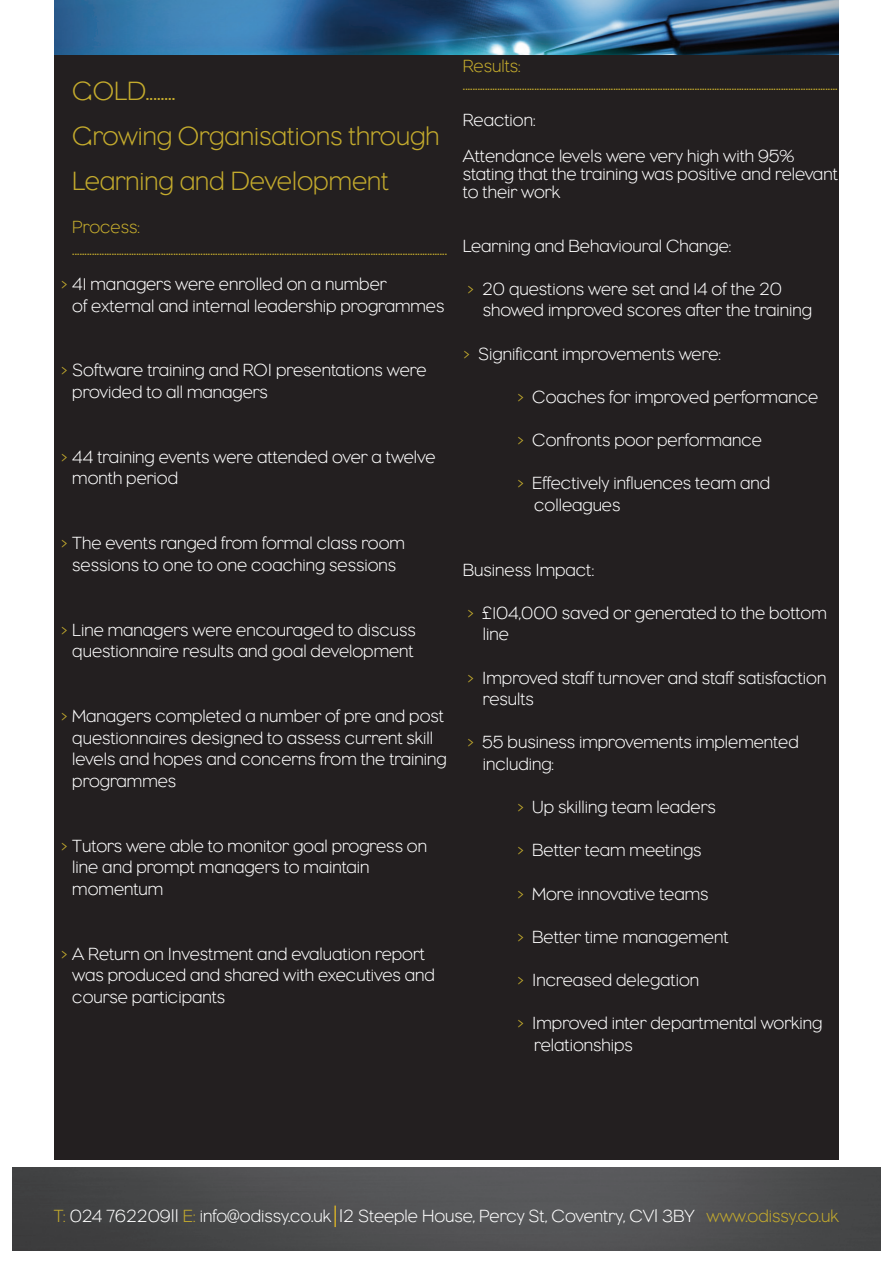
<style>
.page{position:relative;width:893px;height:1263px;background:#fff}
.page>*{position:absolute;margin:0;border:0;box-sizing:border-box;transform-origin:0 0}
.t1{font:300 27px/45px "Eagle";color:#c4ab2d}
.t2{font:300 18px/21.6px "Eagle";color:#fff}
.t3{font:300 18px "Eagle";color:#c4ab2d}
.s1{color:#c4ab2d}
.s2{font-size:19.5px}
</style>
<div class="page">
<img style="left:13px;top:1168px;width:867px;height:82px">
<hr style="left:334px;top:1205px;width:2px;height:22px;background:#cfab2b">
<div style="left:54px;top:54px;width:785px;height:1106px;background:#231f20"></div>
<img style="left:54px;top:0;width:785px;height:54px">
<p class="t1" style="left:72px;top:68px;width:105px">GOLD........</p>
<p class="t1" style="left:72px;top:113px;width:369px">Growing Organisations through<br>Learning and Development</p>
<p class="t3" style="left:72px;top:217px;width:69px">Process:</p>
<p class="t3" style="left:72px;top:238px;width:376px">........................................................................................................................................................</p>
<p class="t2" style="left:60px;top:273px;width:328px"><span class="s1">&gt;</span> 41 managers were enrolled on a number</p>
<p class="t2" style="left:72px;top:295px;width:374px">of external and internal leadership programmes</p>
<p class="t2" style="left:72px;top:359px;width:356px;text-indent:-12px"><span class="s1">&gt;</span> Software training and ROI presentations were provided to all managers</p>
<p class="t2" style="left:72px;top:446px;width:365px;text-indent:-12px"><span class="s1">&gt;</span> 44 training events were attended over a twelve month period</p>
<p class="t2" style="left:60px;top:532px;width:346px"><span class="s1">&gt;</span> The events ranged from formal class room</p>
<p class="t2" style="left:72px;top:554px;width:325px">sessions to one to one coaching sessions</p>
<p class="t2" style="left:60px;top:619px;width:357px;text-align:center"><span class="s1">&gt;</span> Line managers were encouraged to discuss questionnaire results and goal development</p>
<p class="t2" style="left:72px;top:705px;width:376px;text-indent:-12px"><span class="s1">&gt;</span> Managers completed a number of pre and post questionnaires designed to assess current skill levels and hopes and concerns from the training programmes</p>
<p class="t2" style="left:72px;top:835px;width:356px;text-indent:-12px"><span class="s1">&gt;</span> Tutors were able to monitor goal progress on line and prompt managers to maintain</p>
<p class="t2" style="left:72px;top:878px;width:93px">momentum</p>
<p class="t2" style="left:72px;top:943px;width:364px;text-indent:-12px"><span class="s1">&gt;</span> A Return on Investment and evaluation report was produced and shared with executives and course participants</p>
<p class="t3" style="left:463px;top:56px;width:59px">Results:</p>
<p class="t3" style="left:463px;top:74px;width:376px">........................................................................................................................................................</p>
<p class="t2" style="left:463px;top:109px;width:74px">Reaction:</p>
<p class="t2" style="left:463px;top:145px;width:333px">Attendance levels were very high with 95%</p>
<p class="t2" style="left:463px;top:164px;width:376px;line-height:18px">stating that the training was positive and relevant to their work</p>
<p class="t2" style="left:463px;top:235px;width:270px">Learning and Behavioural Change:</p>
<p class="t2" style="left:467px;top:278px;width:317px"><span class="s1">&gt;</span> 20 questions were set and 14 of the 20</p>
<p class="t2" style="left:483px;top:299px;width:331px">showed improved scores after the training</p>
<p class="t2" style="left:463px;top:343px;width:260px"><span class="s1">&gt;</span> Significant improvements were:</p>
<p class="t2" style="left:517px;top:386px;width:303px"><span class="s1">&gt;</span> Coaches for improved performance</p>
<p class="t2" style="left:517px;top:429px;width:247px"><span class="s1">&gt;</span> Confronts poor performance</p>
<p class="t2" style="left:517px;top:472px;width:255px"><span class="s1">&gt;</span> Effectively influences team and</p>
<p class="t2" style="left:534px;top:494px;width:88px">colleagues</p>
<p class="t2" style="left:463px;top:559px;width:133px">Business Impact:</p>
<p class="t2" style="left:467px;top:602px;width:361px"><span class="s1">&gt;</span> £104,000 saved or generated to the bottom</p>
<p class="t2" style="left:483px;top:623px;width:28px">line</p>
<p class="t2" style="left:467px;top:667px;width:361px"><span class="s1">&gt;</span> Improved staff turnover and staff satisfaction</p>
<p class="t2" style="left:483px;top:688px;width:53px">results</p>
<p class="t2" style="left:467px;top:731px;width:333px"><span class="s1">&gt;</span> 55 business improvements implemented</p>
<p class="t2" style="left:483px;top:753px;width:73px">including:</p>
<p class="t2" style="left:517px;top:796px;width:200px"><span class="s1">&gt;</span> Up skilling team leaders</p>
<p class="t2" style="left:517px;top:839px;width:186px"><span class="s1">&gt;</span> Better team meetings</p>
<p class="t2" style="left:517px;top:883px;width:193px"><span class="s1">&gt;</span> More innovative teams</p>
<p class="t2" style="left:517px;top:926px;width:213px"><span class="s1">&gt;</span> Better time management</p>
<p class="t2" style="left:517px;top:969px;width:184px"><span class="s1">&gt;</span> Increased delegation</p>
<p class="t2" style="left:517px;top:1012px;width:307px"><span class="s1">&gt;</span> Improved inter departmental working</p>
<p class="t2" style="left:534px;top:1034px;width:100px">relationships</p>
<p class="t2" style="left:54px;top:1205px;width:786px"><span class="s1">T:</span> 024 762209<span class="s2">11</span> <span class="s1">E:</span> info@odissy.co.uk <span class="s2">1</span>2 Steeple House, Percy St, Coventry, CV<span class="s2">1</span> 3BY <span class="s1">www.odissy.co.uk</span></p>
</div>
